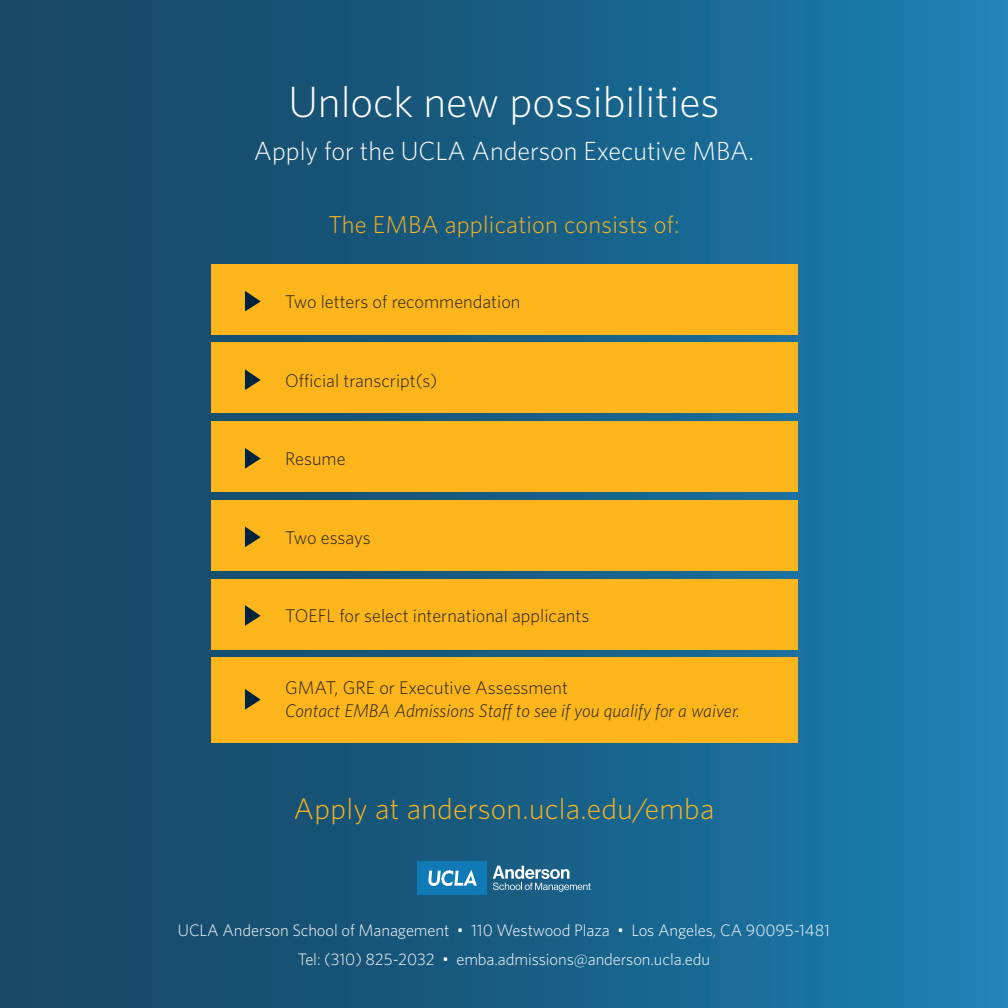
<style>
.page{position:relative;width:1008px;height:1008px;background:#fff}
.page>*{position:absolute;margin:0;border:0;box-sizing:border-box;transform-origin:0 0}
.t1{font:300 43.75px "Whitney";color:#fff}
.t2{font:300 29.75px "Whitney";letter-spacing:.01em;color:#fcb61c}
.t3{font:300 26.25px "Whitney";color:#fff}
.t4{font:300 24.5px "Whitney";letter-spacing:.01em;color:#fcb61c}
.t5{font:300 18.38px "Whitney";color:#231f20}
.t6{font:italic 300 18.38px "Whitney";color:#231f20}
.t7{font:300 16.62px/29.1px "Whitney";letter-spacing:-.005em;color:#fff;text-align:center}
</style>
<div class="page">
<div style="left:0;top:0;width:1008px;height:1008px;background:linear-gradient(to right,#15425f,#1c7db0)"></div>
<div style="left:211px;top:500px;width:586px;height:71px;background:#fcb61c"></div>
<div style="left:211px;top:421px;width:586px;height:71px;background:#fcb61c"></div>
<div style="left:211px;top:342px;width:586px;height:71px;background:#fcb61c"></div>
<div style="left:211px;top:264px;width:586px;height:71px;background:#fcb61c"></div>
<div style="left:211px;top:579px;width:586px;height:71px;background:#fcb61c"></div>
<div style="left:211px;top:658px;width:586px;height:85px;background:#fcb61c"></div>
<svg style="left:245px;top:291px;width:16px;height:20px"></svg>
<svg style="left:245px;top:369px;width:16px;height:21px"></svg>
<svg style="left:245px;top:448px;width:16px;height:21px"></svg>
<svg style="left:245px;top:527px;width:16px;height:20px"></svg>
<svg style="left:245px;top:605px;width:16px;height:21px"></svg>
<svg style="left:245px;top:689px;width:16px;height:21px"></svg>
<div style="left:417px;top:862px;width:70px;height:33px;background:#107ab6"></div>
<svg style="left:428px;top:870px;width:49px;height:16px"></svg>
<svg style="left:493px;top:866px;width:98px;height:26px;background:#5287a4"></svg>
<h1 class="t1" style="left:288px;top:72px;width:433px">Unlock new possibilities</h1>
<h3 class="t3" style="left:254px;top:134px;width:502px">Apply for the UCLA Anderson Executive MBA.</h3>
<h3 class="t4" style="left:328px;top:208px;width:353px">The EMBA application consists of:</h3>
<p class="t5" style="left:285px;top:289px;width:237px">Two letters of recommendation</p>
<p class="t5" style="left:285px;top:368px;width:154px">Official transcript(s)</p>
<p class="t5" style="left:285px;top:447px;width:62px">Resume</p>
<p class="t5" style="left:285px;top:525px;width:87px">Two essays</p>
<p class="t5" style="left:285px;top:604px;width:306px">TOEFL for select international applicants</p>
<p class="t5" style="left:285px;top:675px;width:284px">GMAT, GRE or Executive Assessment</p>
<p class="t6" style="left:285px;top:699px;width:456px">Contact EMBA Admissions Staff to see if you qualify for a waiver.</p>
<h2 class="t2" style="left:294px;top:789px;width:422px">Apply at anderson.ucla.edu/emba</h2>
<p class="t7" style="left:178px;top:915px;width:654px">UCLA Anderson School of Management • 110 Westwood Plaza • Los Angeles, CA 90095-1481<br>Tel: (310) 825-2032 • emba.admissions@anderson.ucla.edu</p>
</div>
